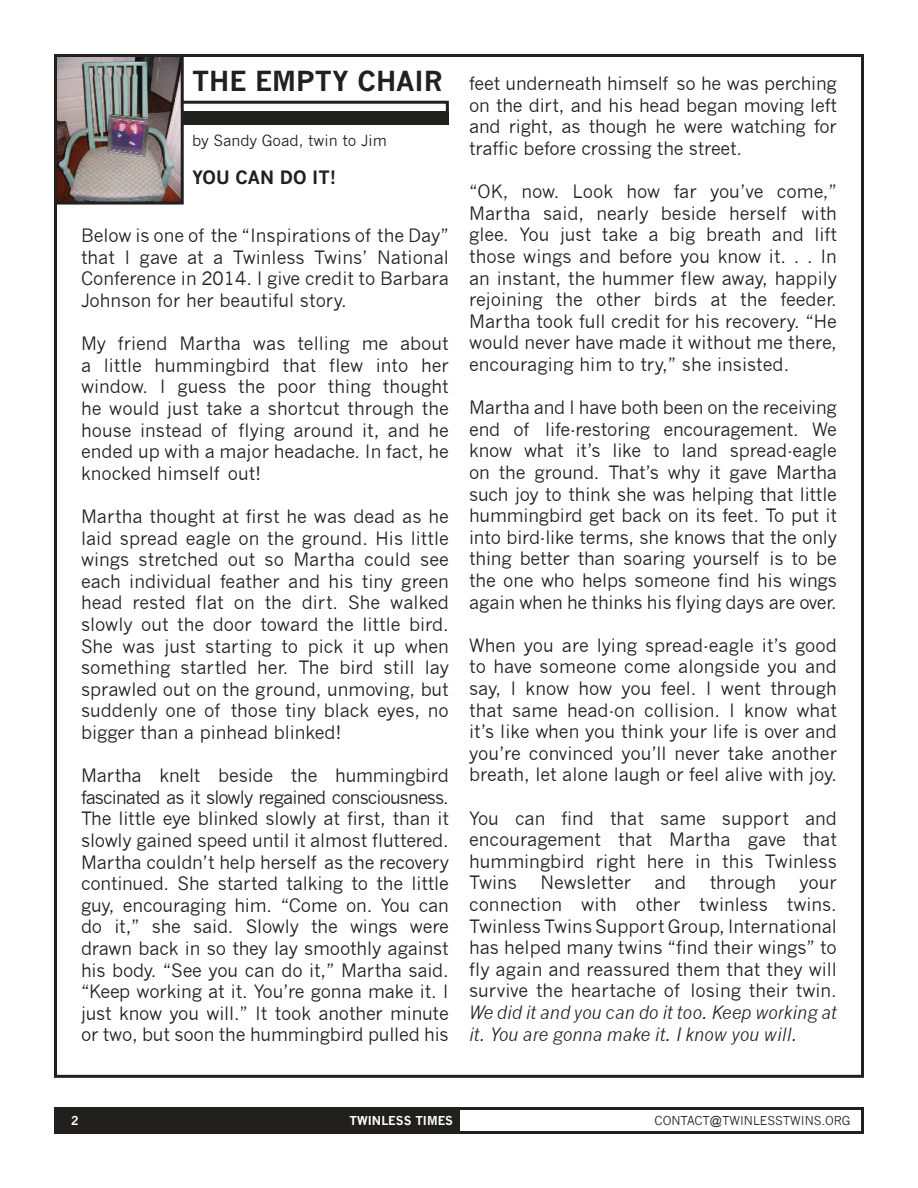
<style>
.page{position:relative;width:918px;height:1188px;background:#fff}
.page>*{position:absolute;margin:0;border:0;box-sizing:border-box;transform-origin:0 0}
.t1{font:700 27px "News Gothic";color:#221f1f}
.t2{font:18px/21.6px "News Gothic";color:#221f1f;text-align:justify}
.t3{font:italic 18px/21.6px "News Gothic";color:#221f1f}
.t4{font:700 18px "News Gothic";color:#221f1f}
.t5{font:15px "News Gothic";color:#221f1f}
.t6{font:12px "News Gothic";color:#221f1f}
.t7{font:700 12px "News Gothic";color:#fff}
</style>
<div class="page">
<div style="left:54px;top:1107px;width:405px;height:27px;background:#221f1f"></div>
<div style="left:456px;top:1107px;width:408px;height:27px;border:3px solid #221f1f"></div>
<div style="left:54px;top:101px;width:395px;height:13px;border:3px solid #221f1f"></div>
<div style="left:54px;top:111px;width:395px;height:14px;background:#221f1f"></div>
<img style="left:58px;top:58px;width:122px;height:143px">
<div style="left:54px;top:54px;width:130px;height:151px;border:3px solid #221f1f"></div>
<h1 class="t1" style="left:192px;top:65px;width:252px">THE EMPTY CHAIR</h1>
<p class="t5" style="left:192px;top:132px;width:196px">by Sandy Goad, twin to Jim</p>
<p class="t4" style="left:192px;top:167px;width:146px">YOU CAN DO IT!</p>
<p class="t2" style="left:81px;top:225px;width:369px">Below is one of the “Inspirations of the Day” that I gave at a Twinless Twins’ National Conference in 2014. I give credit to Barbara Johnson for her beautiful story.</p>
<p class="t2" style="left:81px;top:333px;width:369px">My friend Martha was telling me about a little hummingbird that flew into her window. I guess the poor thing thought he would just take a shortcut through the house instead of flying around it, and he ended up with a major headache. In fact, he knocked himself out!</p>
<p class="t2" style="left:81px;top:506px;width:369px">Martha thought at first he was dead as he laid spread eagle on the ground. His little wings stretched out so Martha could see each individual feather and his tiny green head rested flat on the dirt. She walked slowly out the door toward the little bird.<br>She was just starting to pick it up when something startled her. The bird still lay sprawled out on the ground, unmoving, but suddenly one of those tiny black eyes, no bigger than a pinhead blinked!</p>
<p class="t2" style="left:81px;top:765px;width:369px">Martha knelt beside the hummingbird fascinated as it slowly regained consciousness.<br>The little eye blinked slowly at first, than it slowly gained speed until it almost fluttered.<br>Martha couldn’t help herself as the recovery continued. She started talking to the little guy, encouraging him. “Come on. You can do it,” she said. Slowly the wings were drawn back in so they lay smoothly against his body. “See you can do it,” Martha said. “Keep working at it. You’re gonna make it. I just know you will.” It took another minute or two, but soon the hummingbird pulled his</p>
<p class="t2" style="left:469px;top:73px;width:369px">feet underneath himself so he was perching on the dirt, and his head began moving left and right, as though he were watching for traffic before crossing the street.</p>
<p class="t2" style="left:469px;top:181px;width:369px">“OK, now. Look how far you’ve come,” Martha said, nearly beside herself with glee. You just take a big breath and lift those wings and before you know it. . . In an instant, the hummer flew away, happily rejoining the other birds at the feeder.<br>Martha took full credit for his recovery. “He would never have made it without me there, encouraging him to try,” she insisted.</p>
<p class="t2" style="left:469px;top:397px;width:369px">Martha and I have both been on the receiving end of life-restoring encouragement. We know what it’s like to land spread-eagle on the ground. That’s why it gave Martha such joy to think she was helping that little hummingbird get back on its feet. To put it into bird-like terms, she knows that the only thing better than soaring yourself is to be the one who helps someone find his wings again when he thinks his flying days are over.</p>
<p class="t2" style="left:469px;top:634px;width:369px">When you are lying spread-eagle it’s good to have someone come alongside you and say, I know how you feel. I went through that same head-on collision. I know what it’s like when you think your life is over and you’re convinced you’ll never take another breath, let alone laugh or feel alive with joy.</p>
<p class="t2" style="left:469px;top:807px;width:369px">You can find that same support and encouragement that Martha gave that hummingbird right here in this Twinless Twins</p>
<p class="t2" style="left:541px;top:872px;width:92px">Newsletter</p>
<p class="t2" style="left:654px;top:872px;width:33px">and</p>
<p class="t2" style="left:710px;top:872px;width:68px">through</p>
<p class="t2" style="left:469px;top:872px;width:369px;text-indent:331px">your connection with other twinless twins.<br>Twinless Twins Support Group, International has helped many twins “find their wings” to fly again and reassured them that they will survive the heartache of losing their twin.</p>
<p class="t3" style="left:469px;top:1002px;width:369px">We did it and you can do it too. Keep working at it. You are gonna make it. I know you will.</p>
<p class="t7" style="left:71px;top:1113px;width:9px">2</p>
<p class="t7" style="left:350px;top:1113px;width:105px">TWINLESS TIMES</p>
<p class="t6" style="left:655px;top:1114px;width:197px">CONTACT@TWINLESSTWINS.ORG</p>
</div>
